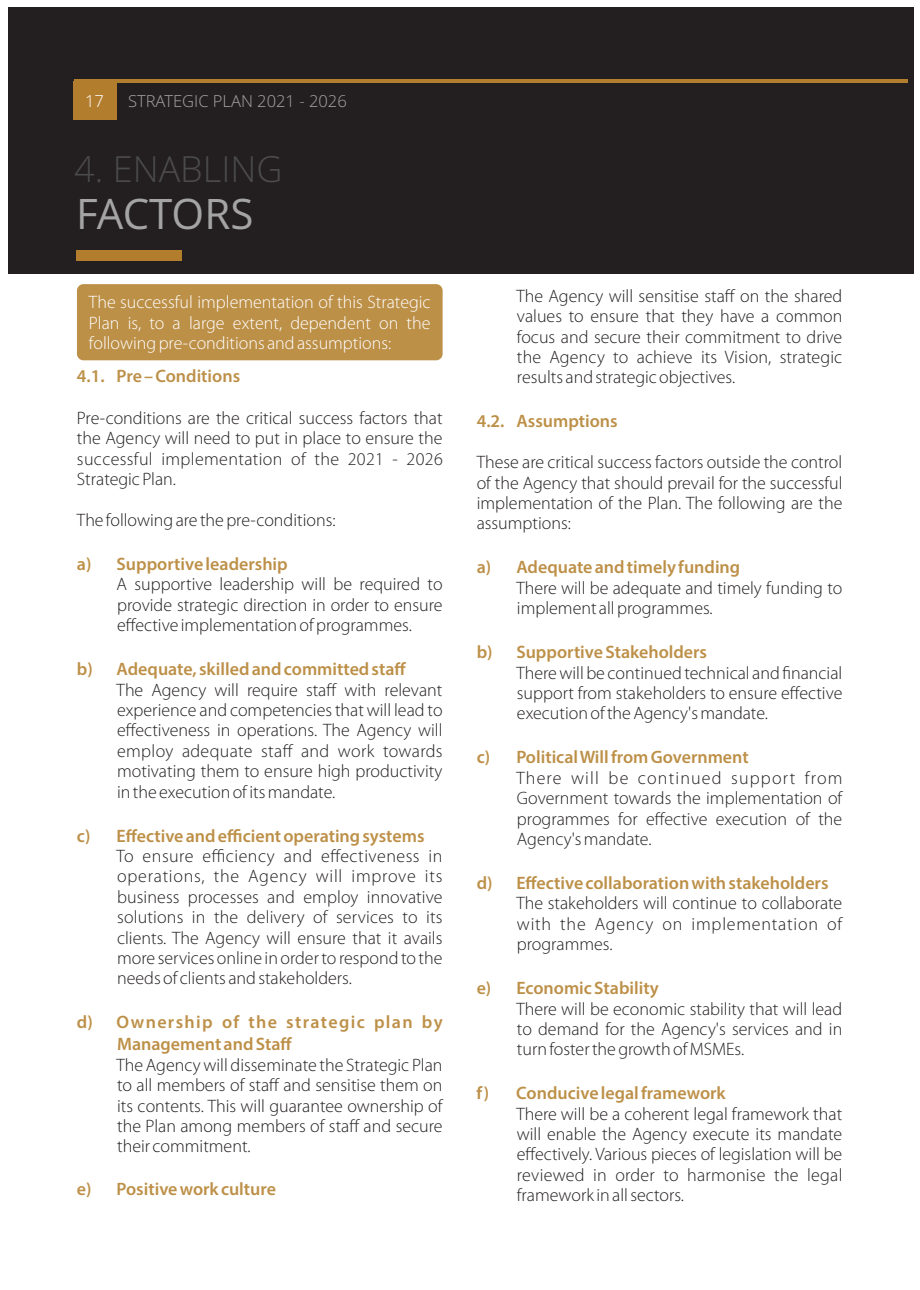
<style>
.page{position:relative;width:920px;height:1290px;background:#fff}
.page>*{position:absolute;margin:0;border:0;box-sizing:border-box;transform-origin:0 0}
.t1{font:42px "Open Sans";letter-spacing:-.01em;color:#a5a4a4}
.t2{font:300 36px "Open Sans";color:#4b4b4b}
.t3{font:300 18px/20.4px "Myriad Pro";color:#231f20;text-align:justify}
.t4{font:600 18px "Myriad Pro";color:#bd9048}
.t5{font:300 18px/20.4px "Myriad Pro";color:#fff;text-align:justify}
.t6{font:600 18px/22px "Myriad Pro";letter-spacing:.07em;color:#bd9048}
.t7{font:300 16.5px "Open Sans";color:#a5a4a4}
.t8{font:300 16.5px "Open Sans";color:#fff}
</style>
<div class="page">
<div style="left:8px;top:7px;width:906px;height:266px;background:#231f20"></div>
<div style="left:76px;top:250px;width:106px;height:10px;background:#b37d2e"></div>
<hr style="left:74px;top:79px;width:833px;height:4px;background:#b37d2e">
<div style="left:73px;top:81px;width:44px;height:38px;background:#b37d2e"></div>
<div style="left:77px;top:284px;width:366px;height:76px;background:#bd9048;border-radius:6px"></div>
<p class="t8" style="left:85px;top:94px;width:20px">17</p>
<p class="t7" style="left:128px;top:94px;width:220px">STRATEGIC PLAN 2021 - 2026</p>
<h2 class="t2" style="left:74px;top:154px;width:210px">4. ENABLING</h2>
<h1 class="t1" style="left:76px;top:197px;width:179px">FACTORS</h1>
<p class="t5" style="left:89px;top:293px;width:343px">The successful implementation of this Strategic Plan is, to a large extent, dependent on the following pre-conditions and assumptions:</p>
<p class="t4" style="left:77px;top:368px;width:165px">4.1. Pre – Conditions</p>
<p class="t3" style="left:77px;top:409px;width:367px">Pre-conditions are the critical success factors that the Agency will need to put in place to ensure the successful implementation of the 2021 - 2026<br>Strategic Plan.</p>
<p class="t3" style="left:77px;top:511px;width:260px">The following are the pre-conditions:</p>
<p class="t4" style="left:77px;top:556px;width:212px">a) Supportive leadership</p>
<p class="t3" style="left:117px;top:576px;width:327px">A supportive leadership will be required to provide strategic direction in order to ensure effective implementation of programmes.</p>
<p class="t4" style="left:77px;top:662px;width:331px">b) Adequate, skilled and committed staff</p>
<p class="t3" style="left:117px;top:681px;width:328px">The Agency will require staff with relevant experience and competencies that will lead to effectiveness in operations. The Agency will employ adequate staff and work towards motivating them to ensure high productivity in the execution of its mandate.</p>
<p class="t4" style="left:77px;top:828px;width:349px">c) Effective and efficient operating systems</p>
<p class="t3" style="left:117px;top:847px;width:328px">To ensure efficiency and effectiveness in operations, the Agency will improve its business processes and employ innovative solutions in the delivery of services to its clients. The Agency will ensure that it avails more services online in order to respond to the needs of clients and stakeholders.</p>
<p class="t6" style="left:117px;top:1013px;width:327px;text-indent:-40px">d) Ownership of the strategic plan by<br>Management and Staff</p>
<p class="t3" style="left:117px;top:1056px;width:327px">The Agency will disseminate the Strategic Plan to all members of staff and sensitise them on its contents. This will guarantee ownership of the Plan among members of staff and secure their commitment.</p>
<p class="t4" style="left:77px;top:1181px;width:201px">e) Positive work culture</p>
<p class="t3" style="left:516px;top:287px;width:328px">The Agency will sensitise staff on the shared values to ensure that they have a common focus and secure their commitment to drive the Agency to achieve its Vision, strategic results and strategic objectives.</p>
<p class="t4" style="left:477px;top:414px;width:143px">4.2. Assumptions</p>
<p class="t3" style="left:477px;top:453px;width:367px">These are critical success factors outside the control of the Agency that should prevail for the successful implementation of the Plan. The following are the assumptions:</p>
<p class="t4" style="left:477px;top:560px;width:265px">a) Adequate and timely funding</p>
<p class="t3" style="left:516px;top:579px;width:328px">There will be adequate and timely funding to implement all programmes.</p>
<p class="t4" style="left:477px;top:645px;width:232px">b) Supportive Stakeholders</p>
<p class="t3" style="left:516px;top:664px;width:327px">There will be continued technical and financial support from stakeholders to ensure effective execution of the Agency's mandate.</p>
<p class="t4" style="left:477px;top:750px;width:274px">c) Political Will from Government</p>
<p class="t3" style="left:516px;top:769px;width:328px">There will be continued support from Government towards the implementation of programmes for effective execution of the Agency's mandate.</p>
<p class="t4" style="left:477px;top:875px;width:353px">d) Effective collaboration with stakeholders</p>
<p class="t3" style="left:516px;top:895px;width:327px">The stakeholders will continue to collaborate with the Agency on implementation of programmes.</p>
<p class="t4" style="left:477px;top:980px;width:184px">e) Economic Stability</p>
<p class="t3" style="left:516px;top:1000px;width:327px">There will be economic stability that will lead to demand for the Agency's services and in turn foster the growth of MSMEs.</p>
<p class="t4" style="left:477px;top:1086px;width:251px">f) Conducive legal framework</p>
<p class="t3" style="left:516px;top:1105px;width:328px">There will be a coherent legal framework that will enable the Agency execute its mandate effectively. Various pieces of legislation will be reviewed in order to harmonise the legal framework in all sectors.</p>
</div>
